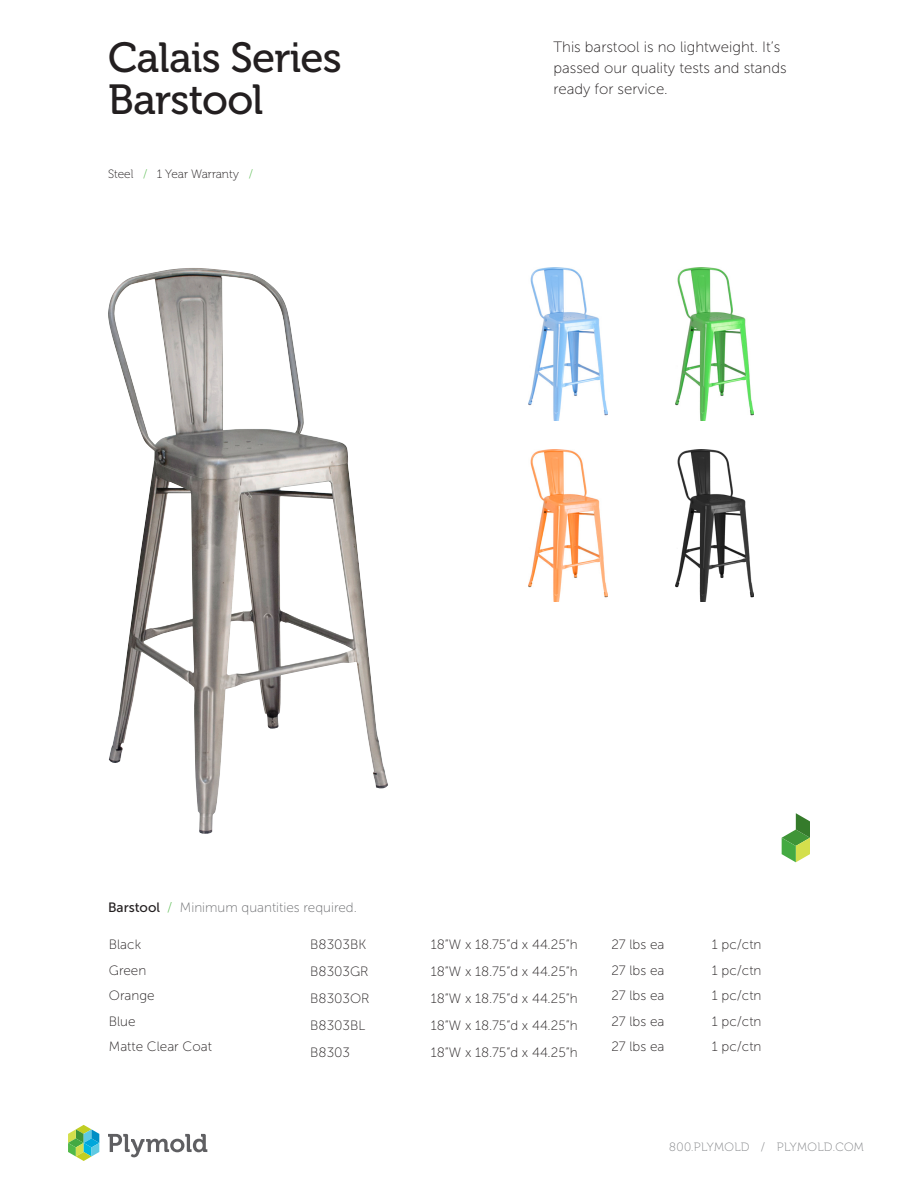
<style>
.page{position:relative;width:918px;height:1188px;background:#fff}
.page>*{position:absolute;margin:0;border:0;box-sizing:border-box;transform-origin:0 0}
.t1{font:42px/42px "Museo 500";letter-spacing:-.02em;color:#231f20}
.t2{font:15px/21px "Museo Sans 100";color:#231f20}
.t3{font:13.5px "Museo Sans 100";color:#231f20}
.t4{font:13.5px "Museo Sans 100";color:#6c6d70}
.t5{font:12px "Museo 100";letter-spacing:.035em;color:#808285}
.t6{font:12px "Museo 100";color:#231f20}
.s1{color:#51b948}
.s2{font-family:"Museo Sans 500";color:#231f20}
</style>
<div class="page">
<svg style="left:108px;top:1134px;width:99px;height:23px"></svg>
<svg style="left:68px;top:1125px;width:31px;height:36px"></svg>
<svg style="left:782px;top:813px;width:28px;height:49px"></svg>
<img style="left:108px;top:268px;width:280px;height:566px">
<img style="left:675px;top:268px;width:79px;height:152px">
<img style="left:675px;top:449px;width:79px;height:152px">
<img style="left:529px;top:268px;width:78px;height:152px">
<img style="left:529px;top:449px;width:78px;height:152px">
<p class="t1" style="left:108px;top:37px;width:236px">Calais Series<br>Barstool</p>
<p class="t6" style="left:108px;top:168px;width:146px">Steel <span class="s1">/</span> 1 Year Warranty <span class="s1">/</span></p>
<p class="t2" style="left:554px;top:36px;width:235px">This barstool is no lightweight. It’s passed our quality tests and stands ready for service.</p>
<p class="t4" style="left:108px;top:900px;width:250px"><span class="s2">Barstool</span> <span class="s1">/</span> Minimum quantities required.</p>
<p class="t3" style="left:109px;top:937px;width:34px">Black</p>
<p class="t3" style="left:109px;top:963px;width:39px">Green</p>
<p class="t3" style="left:109px;top:988px;width:47px">Orange</p>
<p class="t3" style="left:109px;top:1014px;width:28px">Blue</p>
<p class="t3" style="left:109px;top:1039px;width:105px">Matte Clear Coat</p>
<p class="t3" style="left:310px;top:937px;width:58px">B8303BK</p>
<p class="t3" style="left:310px;top:964px;width:60px">B8303GR</p>
<p class="t3" style="left:310px;top:991px;width:61px">B8303OR</p>
<p class="t3" style="left:310px;top:1018px;width:57px">B8303BL</p>
<p class="t3" style="left:310px;top:1045px;width:41px">B8303</p>
<p class="t3" style="left:431px;top:937px;width:148px">18”W x 18.75”d x 44.25”h</p>
<p class="t3" style="left:431px;top:964px;width:148px">18”W x 18.75”d x 44.25”h</p>
<p class="t3" style="left:431px;top:991px;width:148px">18”W x 18.75”d x 44.25”h</p>
<p class="t3" style="left:431px;top:1018px;width:148px">18”W x 18.75”d x 44.25”h</p>
<p class="t3" style="left:431px;top:1045px;width:148px">18”W x 18.75”d x 44.25”h</p>
<p class="t3" style="left:611px;top:938px;width:55px">27 lbs ea</p>
<p class="t3" style="left:611px;top:963px;width:55px">27 lbs ea</p>
<p class="t3" style="left:611px;top:989px;width:55px">27 lbs ea</p>
<p class="t3" style="left:611px;top:1014px;width:55px">27 lbs ea</p>
<p class="t3" style="left:611px;top:1040px;width:55px">27 lbs ea</p>
<p class="t3" style="left:712px;top:938px;width:51px">1 pc/ctn</p>
<p class="t3" style="left:712px;top:963px;width:51px">1 pc/ctn</p>
<p class="t3" style="left:712px;top:989px;width:51px">1 pc/ctn</p>
<p class="t3" style="left:712px;top:1014px;width:51px">1 pc/ctn</p>
<p class="t3" style="left:712px;top:1040px;width:51px">1 pc/ctn</p>
<p class="t5" style="left:669px;top:1141px;width:196px">800.PLYMOLD / PLYMOLD.COM</p>
</div>
